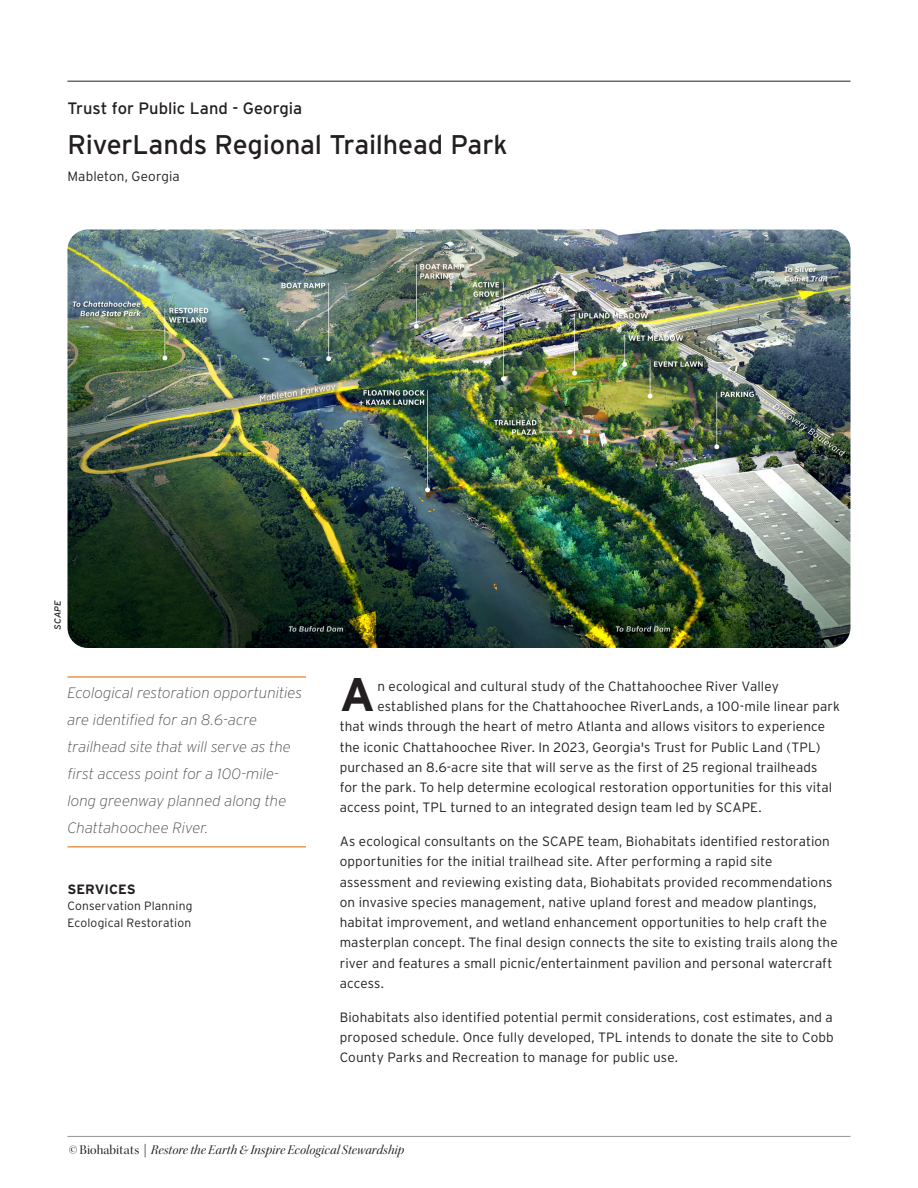
<style>
.page{position:relative;width:918px;height:1188px;background:#fff}
.page>*{position:absolute;margin:0;border:0;box-sizing:border-box;transform-origin:0 0}
.Text_1{font:700 47.1px "Interstate";color:#231f20}
.Head_1{font:27px "Interstate";letter-spacing:-.005em;color:#231f20}
.Head_3{font:16.5px "Interstate";color:#231f20}
.Wow_w_rule{font:italic 200 15px/27px "Interstate";color:#4b4c4d}
.text_2{font:300 13.5px/20.2px "Interstate";letter-spacing:.01em;color:#231f20}
.Text_1-2{font:300 13.5px "Interstate";letter-spacing:.01em;color:#231f20}
.t1{font:13.5px "Kepler Std It Disp";letter-spacing:.01em;color:#231f20}
.Subhead_1{font:700 13.5px "Interstate";letter-spacing:.005em;color:#231f20}
.Sidebar_text-no_space{font:300 12px "Interstate";letter-spacing:.015em;color:#231f20}
.credit{font:italic 9px "Interstate";letter-spacing:-.005em;color:#231f20}
.s1{font-family:"Kepler Std Disp"}
</style>
<div class="page">
<hr style="left:68px;top:81px;width:782px;height:1px;background:#231f20">
<hr style="left:68px;top:1136px;width:782px;height:1px;background:#939598">
<img style="left:68px;top:230px;width:782px;height:418px">
<hr style="left:68px;top:676px;width:238px;height:2px;background:#de761b">
<hr style="left:68px;top:846px;width:238px;height:1px;background:#de761b">
<p class="Head_3" style="left:68px;top:99px;width:236px">Trust for Public Land - Georgia</p>
<p class="Head_1" style="left:68px;top:130px;width:442px">RiverLands Regional Trailhead Park</p>
<p class="text_2" style="left:68px;top:166px;width:114px">Mableton, Georgia</p>
<p class="credit" style="left:53px;top:630px;width:31px;rotate:-90deg">SCAPE</p>
<p class="Wow_w_rule" style="left:68px;top:679px;width:236px">Ecological restoration opportunities are identified for an 8.6-acre trailhead site that will serve as the first access point for a 100-mile&shy;long greenway planned along the<br>Chattahoochee River.</p>
<p class="Subhead_1" style="left:68px;top:881px;width:70px">SERVICES</p>
<p class="Sidebar_text-no_space" style="left:68px;top:899px;width:126px">Conservation Planning</p>
<p class="Sidebar_text-no_space" style="left:68px;top:916px;width:125px">Ecological Restoration</p>
<p class="Text_1" style="left:340px;top:668px;width:37px">A</p>
<p class="Text_1-2" style="left:377px;top:678px;width:403px">n ecological and cultural study of the Chattahoochee River Valley</p>
<p class="Text_1-2" style="left:377px;top:699px;width:464px">established plans for the Chattahoochee RiverLands, a 100-mile linear park</p>
<p class="Text_1-2" style="left:340px;top:719px;width:487px">that winds through the heart of metro Atlanta and allows visitors to experience</p>
<p class="Text_1-2" style="left:340px;top:739px;width:482px">the iconic Chattahoochee River. In 2023, Georgia's Trust for Public Land (TPL)</p>
<p class="Text_1-2" style="left:340px;top:759px;width:479px">purchased an 8.6-acre site that will serve as the first of 25 regional trailheads</p>
<p class="Text_1-2" style="left:340px;top:780px;width:494px">for the park. To help determine ecological restoration opportunities for this vital</p>
<p class="Text_1-2" style="left:340px;top:800px;width:423px">access point, TPL turned to an integrated design team led by SCAPE.</p>
<p class="text_2" style="left:340px;top:831px;width:499px">As ecological consultants on the SCAPE team, Biohabitats identified restoration opportunities for the initial trailhead site. After performing a rapid site assessment and reviewing existing data, Biohabitats provided recommendations on invasive species management, native upland forest and meadow plantings, habitat improvement, and wetland enhancement opportunities to help craft the masterplan concept. The final design connects the site to existing trails along the river and features a small picnic/entertainment pavilion and personal watercraft access.</p>
<p class="text_2" style="left:340px;top:1007px;width:496px;text-align:justify">Biohabitats also identified potential permit considerations, cost estimates, and a proposed schedule. Once fully developed, TPL intends to donate the site to Cobb County Parks and Recreation to manage for public use.</p>
<p class="t1" style="left:69px;top:1142px;width:337px"><span class="s1">© Biohabitats |</span> Restore the Earth &amp; Inspire Ecological Stewardship</p>
</div>
